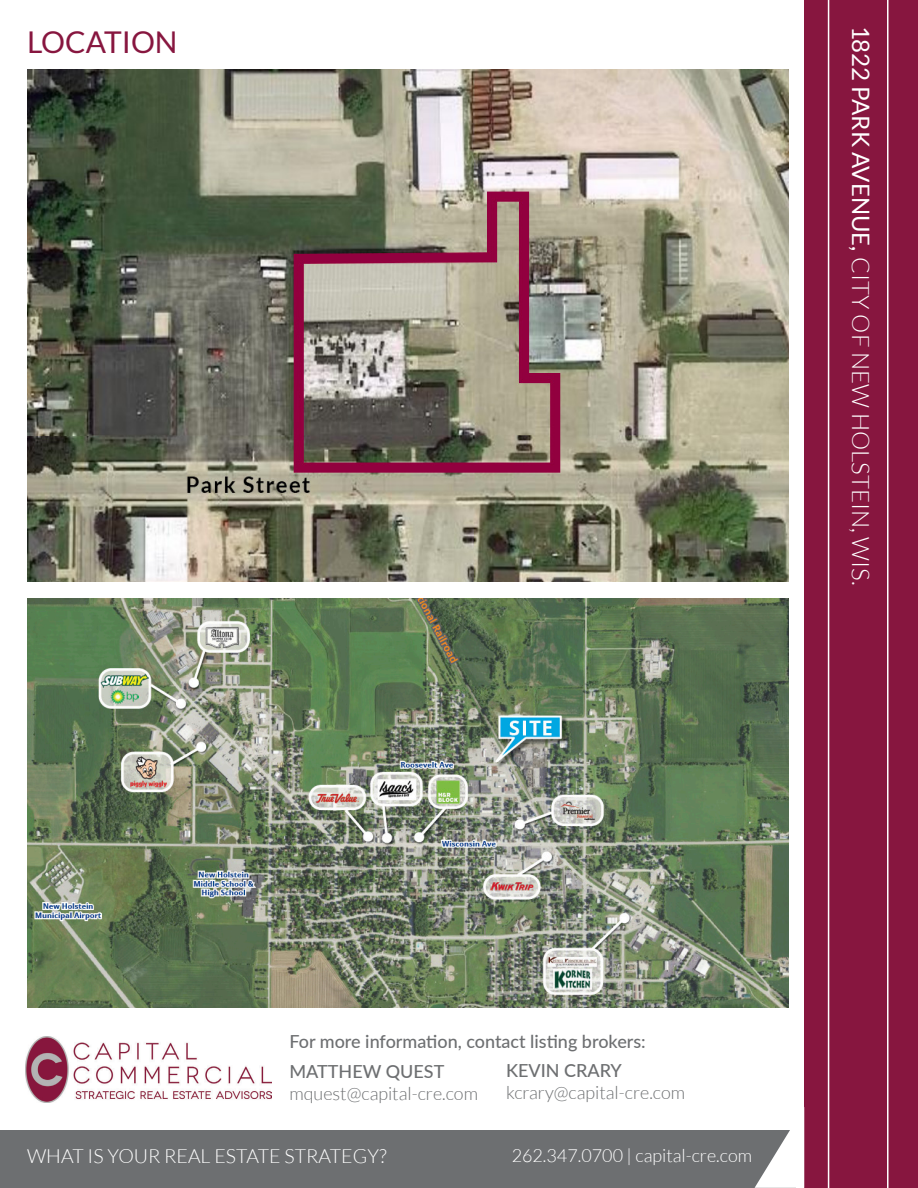
<style>
.page{position:relative;width:918px;height:1188px;background:#fff}
.page>*{position:absolute;margin:0;border:0;box-sizing:border-box;transform-origin:0 0}
.t1{font:30px "Lato";color:#87163f}
.t2{font:300 24px "Lato";color:#fff}
.t3{font:300 19.5px "Lato";color:#fff}
.t4{font:500 18px "Lato";color:#6d6f71}
.t5{font:300 18px "Lato";color:#6d6f71}
.t6{font:300 18px "Lato";color:#fff}
.s1{font-weight:400}
</style>
<div class="page">
<div style="left:804px;top:1px;width:114px;height:1187px;background:#87163f"></div>
<hr style="left:887px;top:0;width:2px;height:1188px;background:#fff">
<hr style="left:828px;top:0;width:1px;height:1188px;background:#fff">
<img style="left:26px;top:1036px;width:246px;height:67px">
<img style="left:27px;top:69px;width:761px;height:512px">
<div style="left:0;top:1130px;width:796px;height:58px;background:#6d6f71"></div>
<svg style="left:755px;top:1130px;width:41px;height:58px"></svg>
<img style="left:27px;top:599px;width:761px;height:409px">
<p class="t1" style="left:27px;top:25px;width:152px">LOCATION</p>
<p class="t2" style="left:874px;top:26px;width:562px;rotate:90deg"><span class="s1">1822 PARK AVENUE,</span> CITY OF NEW HOLSTEIN, WIS.</p>
<p class="t4" style="left:289px;top:1028px;width:358px">For more information, contact listing brokers:</p>
<p class="t4" style="left:289px;top:1059px;width:156px">MATTHEW QUEST</p>
<p class="t5" style="left:289px;top:1084px;width:190px">mquest@capital-cre.com</p>
<p class="t4" style="left:506px;top:1058px;width:117px">KEVIN CRARY</p>
<p class="t5" style="left:506px;top:1083px;width:181px">kcrary@capital-cre.com</p>
<p class="t3" style="left:27px;top:1146px;width:361px">WHAT IS YOUR REAL ESTATE STRATEGY?</p>
<p class="t6" style="left:512px;top:1146px;width:242px">262.347.0700 | capital-cre.com</p>
</div>
